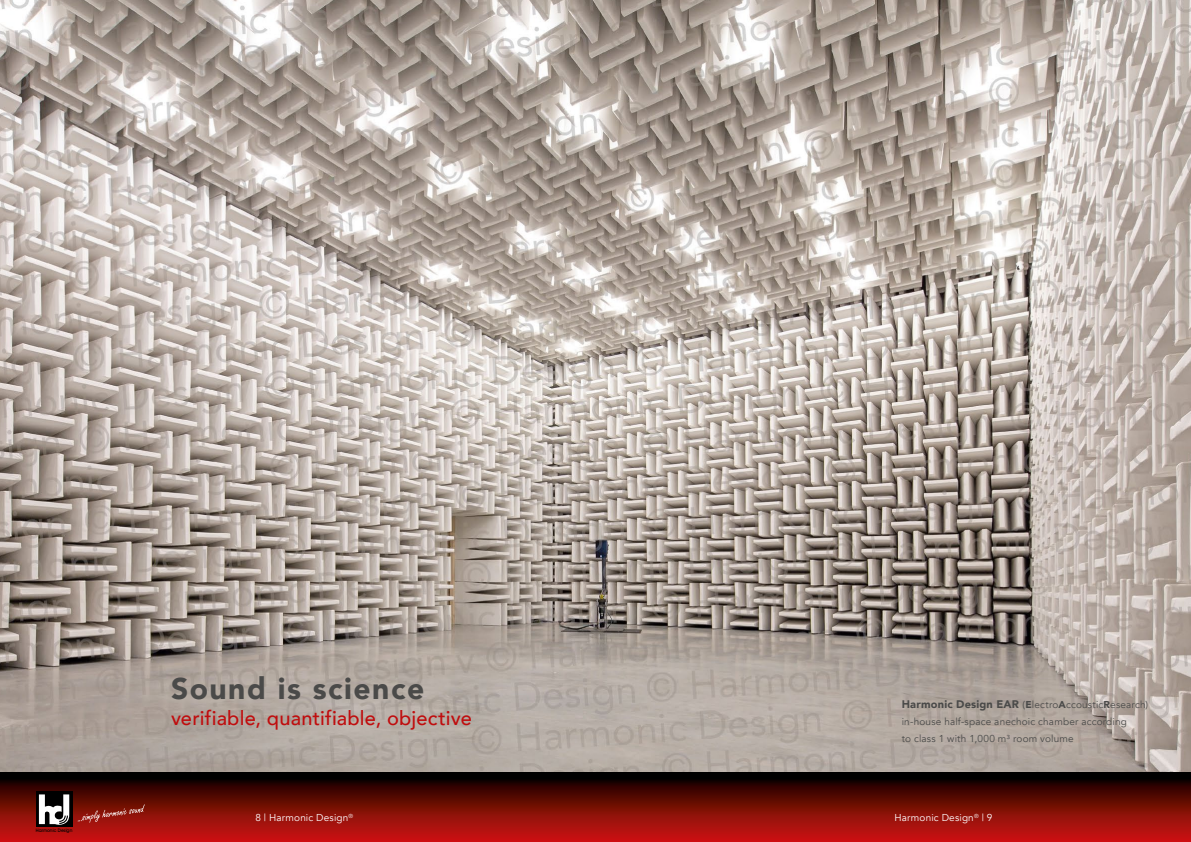
<style>
.page{position:relative;width:1191px;height:842px;background:#fff}
.page>*{position:absolute;margin:0;border:0;box-sizing:border-box;transform-origin:0 0}
.t1{font:900 30px "Avenir";letter-spacing:.05em;color:#4a4a49}
.t2{font:500 20px "Avenir";letter-spacing:.01em;color:#c00d0e}
.t3{font:10px/17px "Avenir";letter-spacing:.015em;color:#4a4a49}
.t4{font:10px "Avenir";letter-spacing:.015em;color:#fff}
.t5{font:500 4.7px "Avant Garde IT Cby BT";color:#000}
.s1{font-weight:900;font-size:11px}
.s2{font-weight:900}
</style>
<div class="page">
<img style="left:0;top:0;width:1191px;height:772px">
<svg style="left:0;top:772px;width:1191px;height:70px;background:#6c0b06"></svg>
<div style="left:36px;top:791px;width:36px;height:36px;background:linear-gradient(to bottom,#080808,#080808)"></div>
<svg style="left:39px;top:794px;width:30px;height:31px"></svg>
<svg style="left:78px;top:804px;width:67px;height:19px"></svg>
<p class="t5" style="left:36px;top:828px;width:38px">Harmonic Design</p>
<h1 class="t1" style="left:171px;top:663px;width:255px">Sound is science</h1>
<h2 class="t2" style="left:171px;top:701px;width:302px">verifiable, quantifiable, objective</h2>
<p class="t3" style="left:901px;top:696px;width:248px"><span class="s1">Harmonic Design EAR</span> (<span class="s2">E</span>lectro<span class="s2">A</span>ccoustic<span class="s2">R</span>esearch) in-house half-space anechoic chamber according<br>to class 1 with 1,000 m³ room volume</p>
<p class="t4" style="left:255px;top:812px;width:99px">8 | Harmonic Design<sup>®</sup></p>
<p class="t4" style="left:894px;top:812px;width:99px">Harmonic Design<sup>®</sup> | 9</p>
</div>
